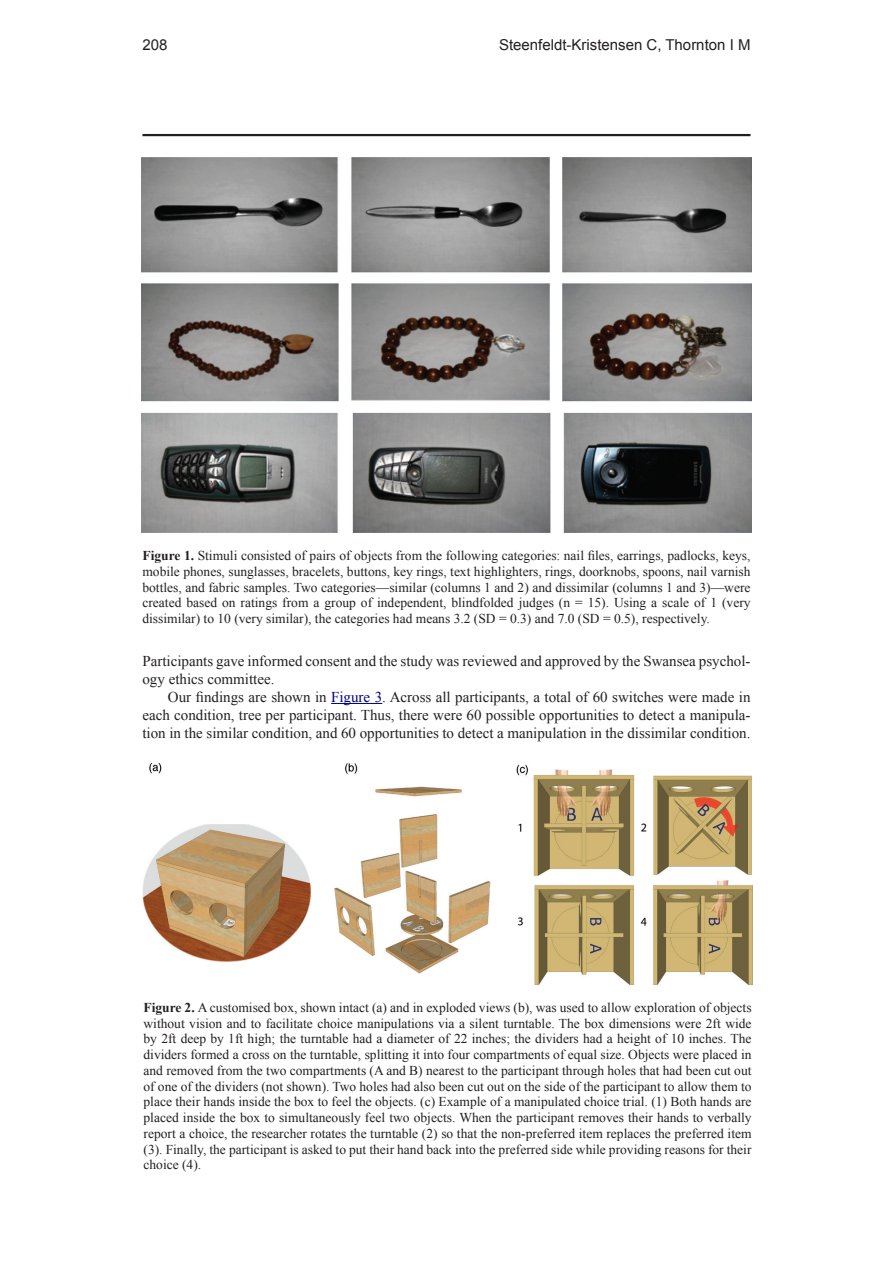
<style>
.page{position:relative;width:893px;height:1263px;background:#fff}
.page>*{position:absolute;margin:0;border:0;box-sizing:border-box;transform-origin:0 0}
.Body_text{font:15px/18px "Times New Roman";color:#231f20}
.running_heading{font:15px "Arial";color:#231f20}
.Figure_caption{font:13.5px/15.8px "Times New Roman";color:#231f20;text-align:justify}
.s1{font-weight:700}
.s2{color:#000080}
</style>
<div class="page">
<hr style="left:142px;top:134px;width:608px;height:2px;background:#231f20">
<hr style="left:331px;top:703px;width:51px;height:1px;background:#000080">
<img style="left:141px;top:157px;width:611px;height:376px">
<img style="left:142px;top:763px;width:611px;height:221px">
<p class="running_heading" style="left:142px;top:35px;width:27px">208</p>
<p class="running_heading" style="left:499px;top:35px;width:253px">Steenfeldt-Kristensen C, Thornton I M</p>
<p class="Figure_caption" style="left:142px;top:547px;width:610px"><span class="s1">Figure 1.</span> Stimuli consisted of pairs of objects from the following categories: nail files, earrings, padlocks, keys, mobile phones, sunglasses, bracelets, buttons, key rings, text highlighters, rings, doorknobs, spoons, nail varnish bottles, and fabric samples. Two categories—similar (columns 1 and 2) and dissimilar (columns 1 and 3)—were created based on ratings from a group of independent, blindfolded judges (n = 15). Using a scale of 1 (very dissimilar) to 10 (very similar), the categories had means 3.2 (SD = 0.3) and 7.0 (SD = 0.5), respectively.</p>
<p class="Body_text" style="left:142px;top:651px;width:610px">Participants gave informed consent and the study was reviewed and approved by the Swansea psychol&shy;ogy ethics committee.</p>
<p class="Body_text" style="left:142px;top:687px;width:610px;text-align:justify;text-indent:26px">Our findings are shown in <span class="s2">Figure 3</span>. Across all participants, a total of 60 switches were made in each condition, tree per participant. Thus, there were 60 possible opportunities to detect a manipula&shy;tion in the similar condition, and 60 opportunities to detect a manipulation in the dissimilar condition.</p>
<p class="Figure_caption" style="left:144px;top:999px;width:610px"><span class="s1">Figure 2.</span> A customised box, shown intact (a) and in exploded views (b), was used to allow exploration of objects without vision and to facilitate choice manipulations via a silent turntable. The box dimensions were 2ft wide by 2ft deep by 1ft high; the turntable had a diameter of 22 inches; the dividers had a height of 10 inches. The dividers formed a cross on the turntable, splitting it into four compartments of equal size. Objects were placed in and removed from the two compartments (A and B) nearest to the participant through holes that had been cut out of one of the dividers (not shown). Two holes had also been cut out on the side of the participant to allow them to place their hands inside the box to feel the objects. (c) Example of a manipulated choice trial. (1) Both hands are placed inside the box to simultaneously feel two objects. When the participant removes their hands to verbally report a choice, the researcher rotates the turntable (2) so that the non-preferred item replaces the preferred item (3). Finally, the participant is asked to put their hand back into the preferred side while providing reasons for their choice (4).</p>
</div>
